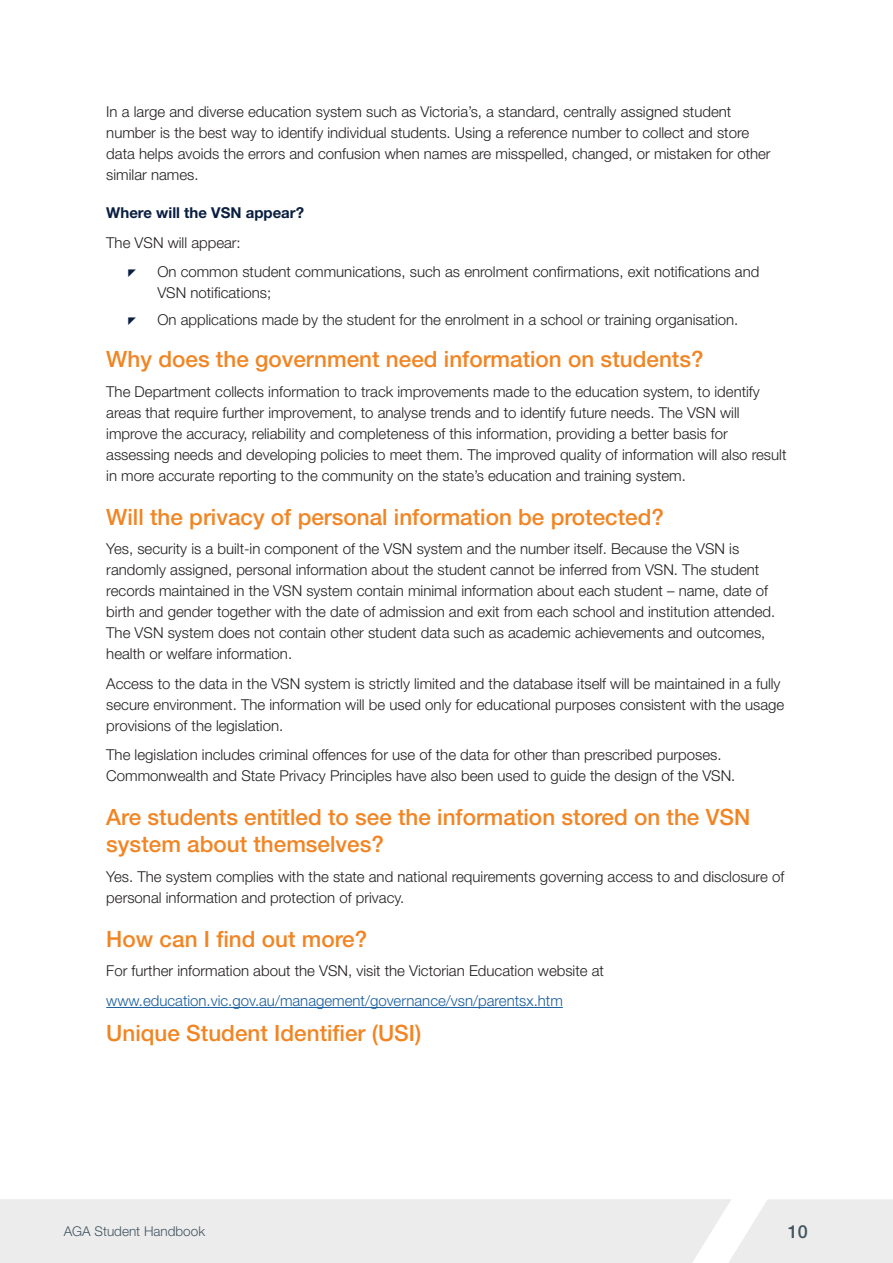
<style>
.page{position:relative;width:893px;height:1263px;background:#fff}
.page>*{position:absolute;margin:0;border:0;box-sizing:border-box;transform-origin:0 0}
._3__Subtext{font:500 22.5px/27px "Helvetica Neue LT Std";color:#f18524}
.t1{font:500 18px "Helvetica Neue LT Std";color:#435660}
._0__Body{font:300 15px/21px "Helvetica Neue LT Std";color:#231f20}
._0__Body-2{font:300 15px "Helvetica Neue LT Std";color:#175d9e}
._4__Subheading_2{font:700 15px "Helvetica Neue LT Std";color:#0a1e40}
.t2{font:300 13.5px "Helvetica Neue LT Std";color:#435660}
</style>
<div class="page">
<div style="left:0;top:1199px;width:715px;height:64px;background:#ececed"></div>
<svg style="left:715px;top:1199px;width:178px;height:64px"></svg>
<hr style="left:106px;top:1007px;width:457px;height:1px;background:#175d9e">
<p class="_0__Body" style="left:106px;top:101px;width:666px">In a large and diverse education system such as Victoria’s, a standard, centrally assigned student number is the best way to identify individual students. Using a reference number to collect and store data helps avoids the errors and confusion when names are misspelled, changed, or mistaken for other similar names.</p>
<p class="_4__Subheading_2" style="left:106px;top:203px;width:199px">Where will the VSN appear?</p>
<p class="_0__Body" style="left:106px;top:231px;width:136px">The VSN will appear:</p>
<p class="_0__Body" style="left:157px;top:261px;width:604px">On common student communications, such as enrolment confirmations, exit notifications and<br>VSN notifications;</p>
<p class="_0__Body" style="left:157px;top:309px;width:582px">On applications made by the student for the enrolment in a school or training organisation.</p>
<p class="_3__Subtext" style="left:106px;top:346px;width:599px">Why does the government need information on students?</p>
<p class="_0__Body" style="left:106px;top:381px;width:682px">The Department collects information to track improvements made to the education system, to identify areas that require further improvement, to analyse trends and to identify future needs. The VSN will improve the accuracy, reliability and completeness of this information, providing a better basis for assessing needs and developing policies to meet them. The improved quality of information will also result in more accurate reporting to the community on the state’s education and training system.</p>
<p class="_3__Subtext" style="left:106px;top:503px;width:559px">Will the privacy of personal information be protected?</p>
<p class="_0__Body" style="left:106px;top:538px;width:671px">Yes, security is a built-in component of the VSN system and the number itself. Because the VSN is randomly assigned, personal information about the student cannot be inferred from VSN. The student records maintained in the VSN system contain minimal information about each student – name, date of birth and gender together with the date of admission and exit from each school and institution attended.<br>The VSN system does not contain other student data such as academic achievements and outcomes, health or welfare information.</p>
<p class="_0__Body" style="left:106px;top:673px;width:679px">Access to the data in the VSN system is strictly limited and the database itself will be maintained in a fully secure environment. The information will be used only for educational purposes consistent with the usage provisions of the legislation.</p>
<p class="_0__Body" style="left:106px;top:744px;width:631px">The legislation includes criminal offences for use of the data for other than prescribed purposes.<br>Commonwealth and State Privacy Principles have also been used to guide the design of the VSN.</p>
<p class="_3__Subtext" style="left:106px;top:804px;width:645px">Are students entitled to see the information stored on the VSN system about themselves?</p>
<p class="_0__Body" style="left:106px;top:866px;width:679px">Yes. The system complies with the state and national requirements governing access to and disclosure of personal information and protection of privacy.</p>
<p class="_3__Subtext" style="left:106px;top:925px;width:262px">How can I find out more?</p>
<p class="_0__Body" style="left:106px;top:960px;width:499px">For further information about the VSN, visit the Victorian Education website at</p>
<p class="_0__Body-2" style="left:106px;top:991px;width:458px">www.education.vic.gov.au/management/governance/vsn/parentsx.htm</p>
<p class="_3__Subtext" style="left:106px;top:1020px;width:317px">Unique Student Identifier (USI)</p>
<p class="t2" style="left:64px;top:1223px;width:143px">AGA Student Handbook</p>
<p class="t1" style="left:788px;top:1220px;width:22px">10</p>
</div>
